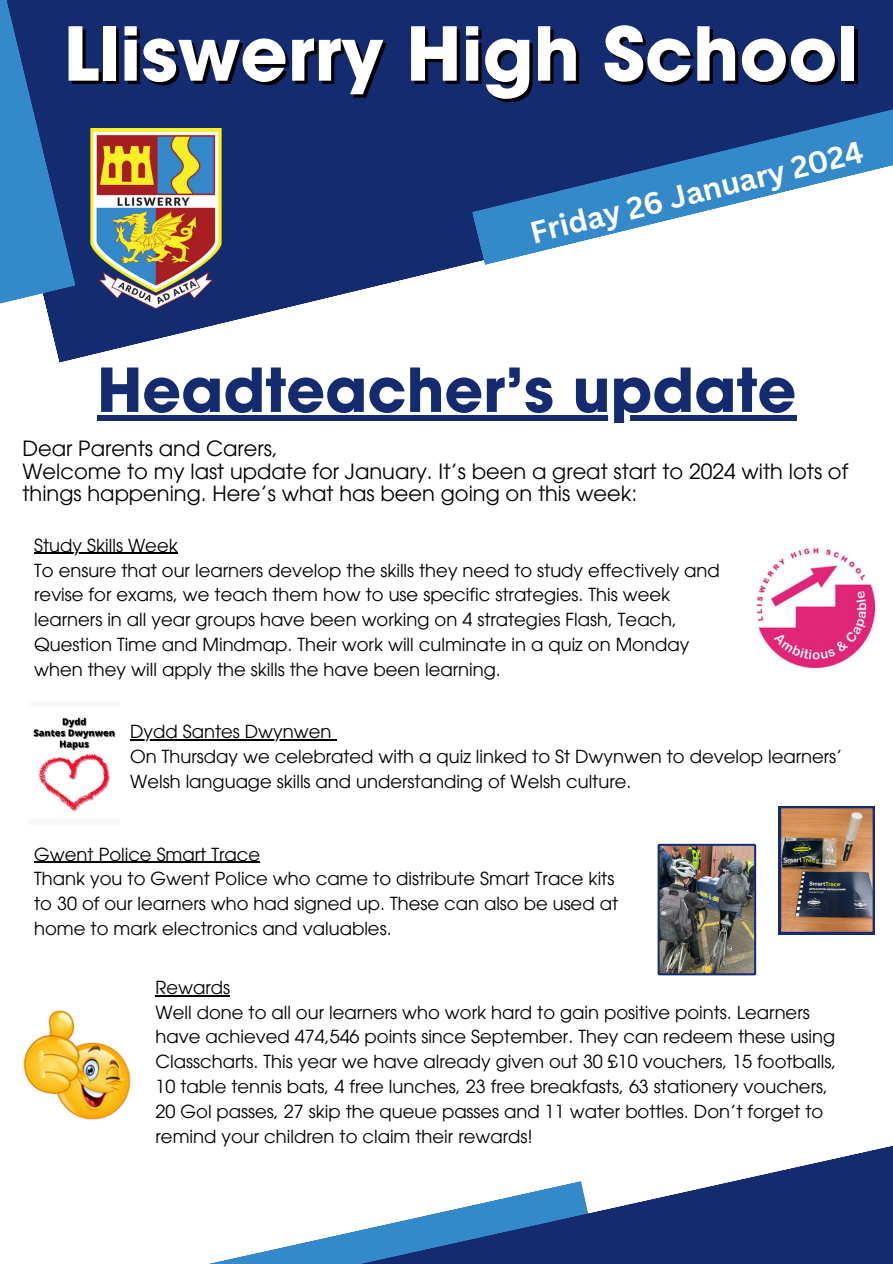
<style>
.page{position:relative;width:893px;height:1264px;background:#fff}
.page>*{position:absolute;margin:0;border:0;box-sizing:border-box;transform-origin:0 0}
.t1{font:700 73.5px "ITC Avant Garde Pro";color:#fff}
.t2{font:700 60px "ITC Avant Garde Pro";color:#142b6f}
.t3{font:700 30px "Canva Sans";color:#fff}
.t4{font:21px/22.5px "ITC Avant Garde Pro";color:#000}
.t5{font:18px/24.8px "ITC Avant Garde Pro";color:#000}
</style>
<div class="page">
<svg style="left:46px;top:0;width:846px;height:363px;fill:#142b6f"></svg>
<svg style="left:213px;top:1146px;width:679px;height:117px"></svg>
<svg style="left:472px;top:91px;width:420px;height:174px"></svg>
<svg style="left:0;top:0;width:76px;height:309px;background:#2960a1"></svg>
<img style="left:89px;top:129px;width:133px;height:180px">
<img style="left:756px;top:548px;width:118px;height:119px">
<img style="left:33px;top:717px;width:83px;height:96px">
<img style="left:778px;top:806px;width:96px;height:128px">
<img style="left:657px;top:843px;width:99px;height:132px">
<img style="left:23px;top:1010px;width:108px;height:110px">
<div style="left:97px;top:415px;width:699px;height:6px;background:#142b6f"></div>
<hr style="left:155px;top:995px;width:75px;height:1px;background:#000">
<hr style="left:34px;top:553px;width:144px;height:1px;background:#000">
<hr style="left:130px;top:739px;width:201px;height:1px;background:#000">
<hr style="left:34px;top:861px;width:226px;height:1px;background:#000">
<p class="t1" style="left:63px;top:26px;width:796px">Lliswerry High School</p>
<p class="t3" style="left:525px;top:212px;width:343px;rotate:-14deg">Friday 26 January 2024</p>
<p class="t2" style="left:97px;top:367px;width:700px">Headteacher’s update</p>
<p class="t4" style="left:22px;top:440px;width:827px">Dear Parents and Carers,<br>Welcome to my last update for January. It’s been a great start to 2024 with lots of things happening. Here’s what has been going on this week:</p>
<p class="t5" style="left:34px;top:535px;width:145px">Study Skills Week</p>
<p class="t5" style="left:34px;top:560px;width:687px">To ensure that our learners develop the skills they need to study effectively and revise for exams, we teach them how to use specific strategies. This week learners in all year groups have been working on 4 strategies Flash, Teach, Question Time and Mindmap. Their work will culminate in a quiz on Monday when they will apply the skills the have been learning.</p>
<p class="t5" style="left:130px;top:721px;width:203px">Dydd Santes Dwynwen</p>
<p class="t5" style="left:130px;top:746px;width:714px">On Thursday we celebrated with a quiz linked to St Dwynwen to develop learners’<br>Welsh language skills and understanding of Welsh culture.</p>
<p class="t5" style="left:34px;top:843px;width:227px">Gwent Police Smart Trace</p>
<p class="t5" style="left:34px;top:868px;width:585px">Thank you to Gwent Police who came to distribute Smart Trace kits to 30 of our learners who had signed up. These can also be used at home to mark electronics and valuables.</p>
<p class="t5" style="left:155px;top:977px;width:76px">Rewards</p>
<p class="t5" style="left:155px;top:1002px;width:682px">Well done to all our learners who work hard to gain positive points. Learners have achieved 474,546 points since September. They can redeem these using Classcharts. This year we have already given out 30 £10 vouchers, 15 footballs, 10 table tennis bats, 4 free lunches, 23 free breakfasts, 63 stationery vouchers, 20 Gol passes, 27 skip the queue passes and 11 water bottles. Don’t forget to remind your children to claim their rewards!</p>
</div>
